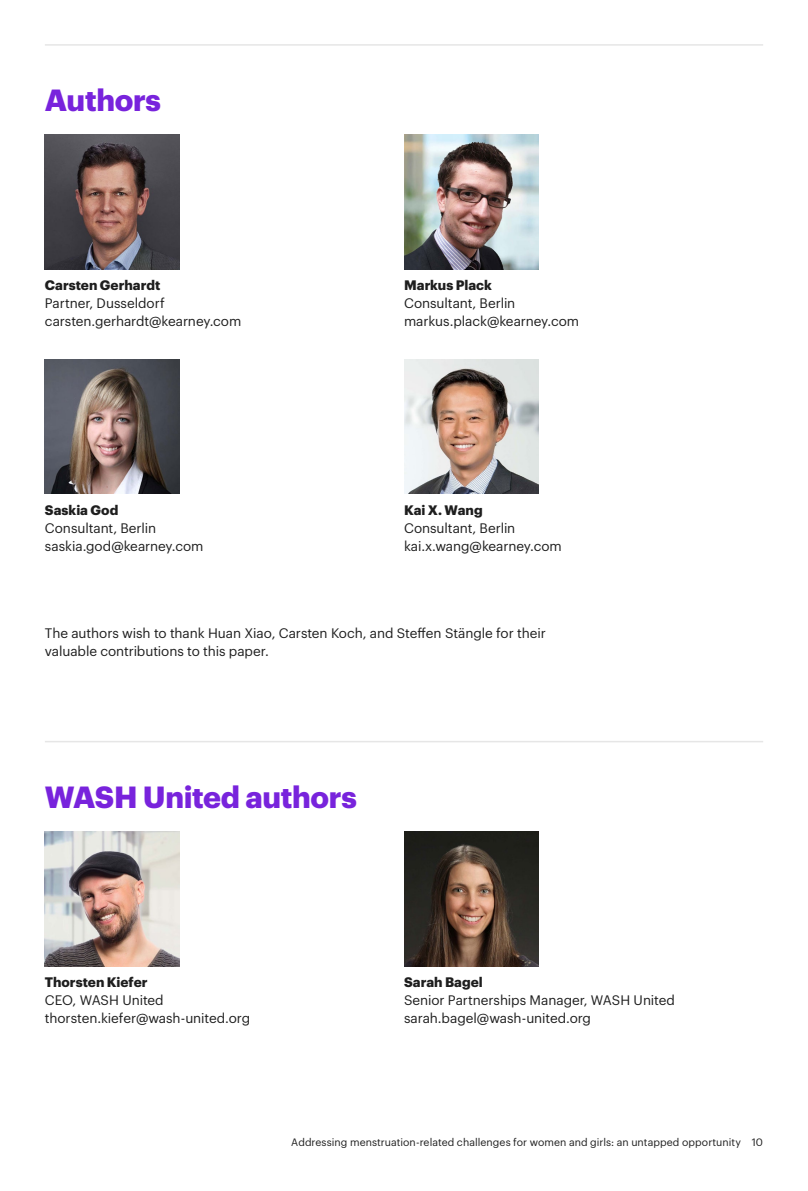
<style>
.page{position:relative;width:808px;height:1191px;background:#fff}
.page>*{position:absolute;margin:0;border:0;box-sizing:border-box;transform-origin:0 0}
.t1{font:700 30px "Graphik";letter-spacing:-.01em;color:#7823dc}
.t2{font:13.5px/18px "Graphik";letter-spacing:-.005em;color:#1e1e1e}
.t3{font:700 13.5px "Graphik";letter-spacing:.005em;color:#1e1e1e}
.t4{font:10.5px "Graphik";letter-spacing:.005em;color:#1e1e1e}
</style>
<div class="page">
<img style="left:45px;top:135px;width:135px;height:134px">
<img style="left:404px;top:135px;width:135px;height:134px">
<img style="left:45px;top:359px;width:135px;height:135px">
<img style="left:404px;top:359px;width:135px;height:135px">
<hr style="left:45px;top:44px;width:718px;height:2px;background:#e6e6e6">
<img style="left:45px;top:831px;width:135px;height:135px">
<img style="left:404px;top:831px;width:135px;height:135px">
<hr style="left:45px;top:741px;width:718px;height:1px;background:#e6e6e6">
<h1 class="t1" style="left:45px;top:77px;width:118px">Authors</h1>
<p class="t3" style="left:45px;top:275px;width:117px">Carsten Gerhardt</p>
<p class="t2" style="left:45px;top:293px;width:198px">Partner, Dusseldorf carsten.gerhardt@kearney.com</p>
<p class="t3" style="left:45px;top:499px;width:75px">Saskia God</p>
<p class="t2" style="left:45px;top:518px;width:160px">Consultant, Berlin saskia.god@kearney.com</p>
<p class="t3" style="left:404px;top:275px;width:89px">Markus Plack</p>
<p class="t2" style="left:404px;top:293px;width:177px">Consultant, Berlin markus.plack@kearney.com</p>
<p class="t3" style="left:404px;top:499px;width:80px">Kai X. Wang</p>
<p class="t2" style="left:404px;top:518px;width:159px">Consultant, Berlin kai.x.wang@kearney.com</p>
<p class="t2" style="left:45px;top:623px;width:502px">The authors wish to thank Huan Xiao, Carsten Koch, and Steffen Stängle for their valuable contributions to this paper.</p>
<h1 class="t1" style="left:45px;top:774px;width:313px">WASH United authors</h1>
<p class="t3" style="left:45px;top:971px;width:104px">Thorsten Kiefer</p>
<p class="t2" style="left:45px;top:990px;width:207px">CEO, WASH United thorsten.kiefer@wash-united.org</p>
<p class="t3" style="left:404px;top:971px;width:80px">Sarah Bagel</p>
<p class="t2" style="left:404px;top:990px;width:272px">Senior Partnerships Manager, WASH United sarah.bagel@wash-united.org</p>
<p class="t4" style="left:291px;top:1134px;width:473px">Addressing menstruation-related challenges for women and girls: an untapped opportunity 10</p>
</div>
